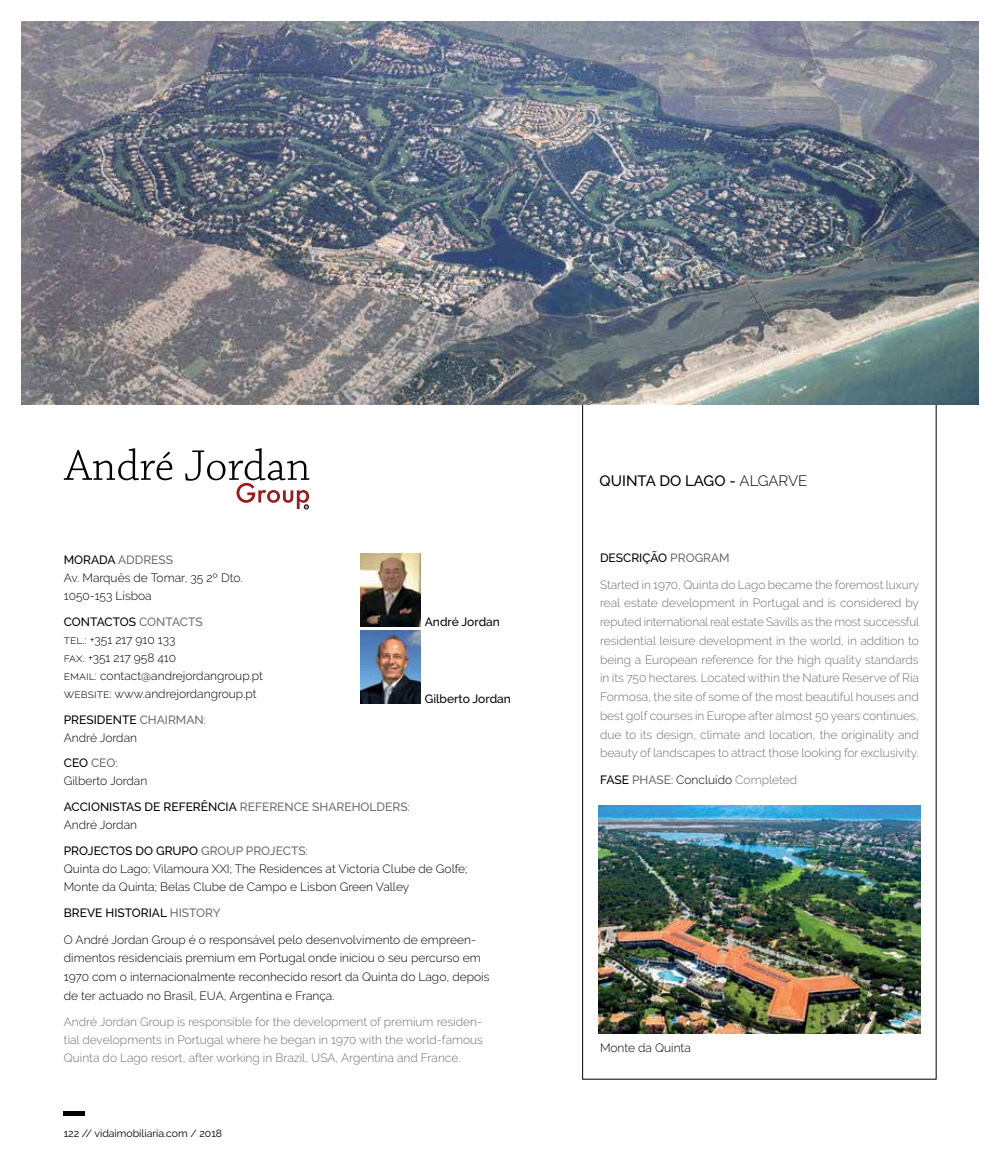
<style>
.page{position:relative;width:1000px;height:1170px;background:#fff}
.page>*{position:absolute;margin:0;border:0;box-sizing:border-box;transform-origin:0 0}
.t1{font:500 15px "Raleway";color:#000}
.t2{font:300 12px/18.8px "Raleway";color:#6d6e71;text-align:justify}
.t3{font:300 12px/18px "Raleway";color:#000}
.t4{font:500 12px/18px "Raleway";color:#000}
.t5{font:10.5px "Raleway";color:#000}
.s1{font-weight:500}
.s2{font-weight:500;color:#6d6e71}
.s3{color:#6d6e71}
.s4{font-weight:300}
</style>
<div class="page">
<hr style="left:64px;top:1111px;width:21px;height:4px;background:#000">
<svg style="left:64px;top:448px;width:108px;height:32px"></svg>
<svg style="left:185px;top:448px;width:124px;height:61px"></svg>
<img style="left:21px;top:21px;width:957px;height:383px">
<img style="left:360px;top:630px;width:60px;height:73px">
<img style="left:360px;top:553px;width:60px;height:73px">
<img style="left:598px;top:805px;width:322px;height:228px">
<p class="t3" style="left:64px;top:551px;width:180px"><span class="s1">MORADA</span> <span class="s2">ADDRESS<br></span>Av. Marquês de Tomar, 35 2º Dto.<br>1050-153 Lisboa</p>
<p class="t3" style="left:64px;top:612px;width:200px"><span class="s1">CONTACTOS</span> <span class="s2">CONTACTS<br></span>tel.: +351 217 910 133<br>fax. +351 217 958 410<br>email: contact@andrejordangroup.pt website: www.andrejordangroup.pt</p>
<p class="t3" style="left:64px;top:710px;width:144px"><span class="s1">PRESIDENTE</span> <span class="s2">CHAIRMAN</span>:<br>André Jordan</p>
<p class="t3" style="left:64px;top:754px;width:85px"><span class="s1">CEO</span> <span class="s2">CEO:<br></span>Gilberto Jordan</p>
<p class="t4" style="left:64px;top:797px;width:347px">ACCIONISTAS DE REFERÊNCIA <span class="s3">REFERENCE SHAREHOLDERS</span><span class="s4">:<br>André Jordan</span></p>
<p class="t3" style="left:64px;top:841px;width:405px"><span class="s1">PROJECTOS DO GRUPO</span> <span class="s2">GROUP PROJECTS</span>:<br>Quinta do Lago; Vilamoura XXI; The Residences at Victoria Clube de Golfe;<br>Monte da Quinta; Belas Clube de Campo e Lisbon Green Valley</p>
<p class="t4" style="left:64px;top:903px;width:158px">BREVE HISTORIAL <span class="s3">HISTORY</span></p>
<p class="t3" style="left:64px;top:929px;width:427px;line-height:18.8px">O André Jordan Group é o responsável pelo desenvolvimento de empreen&shy;dimentos residenciais premium em Portugal onde iniciou o seu percurso em 1970 com o internacionalmente reconhecido resort da Quinta do Lago, depois de ter actuado no Brasil, EUA, Argentina e França.</p>
<p class="t2" style="left:64px;top:1012px;width:420px;line-height:18px">André Jordan Group is responsible for the development of premium residen&shy;tial developments in Portugal where he began in 1970 with the world-famous Quinta do Lago resort, after working in Brazil, USA, Argentina and France.</p>
<p class="t4" style="left:424px;top:612px;width:77px">André Jordan</p>
<p class="t4" style="left:424px;top:690px;width:88px">Gilberto Jordan</p>
<p class="t5" style="left:64px;top:1126px;width:160px">122 // vidaimobiliaria.com / 2018</p>
<p class="t1" style="left:599px;top:471px;width:209px">QUINTA DO LAGO - <span class="s4">ALGARVE</span></p>
<p class="t4" style="left:600px;top:549px;width:131px">DESCRIÇÃO <span class="s3">PROGRAM</span></p>
<p class="t2" style="left:600px;top:575px;width:321px">Started in 1970, Quinta do Lago became the foremost luxury real estate development in Portugal and is considered by reputed international real estate Savills as the most successful residential leisure development in the world, in addition to being a European reference for the high quality standards in its 750 hectares. Located within the Nature Reserve of Ria Formosa, the site of some of the most beautiful houses and best golf courses in Europe after almost 50 years continues, due to its design, climate and location, the originality and beauty of landscapes to attract those looking for exclusivity.</p>
<p class="t3" style="left:600px;top:770px;width:199px"><span class="s1">FASE</span> <span class="s2">PHASE</span>: Concluído <span class="s3">Completed</span></p>
<p class="t3" style="left:600px;top:1038px;width:92px">Monte da Quinta</p>
</div>
